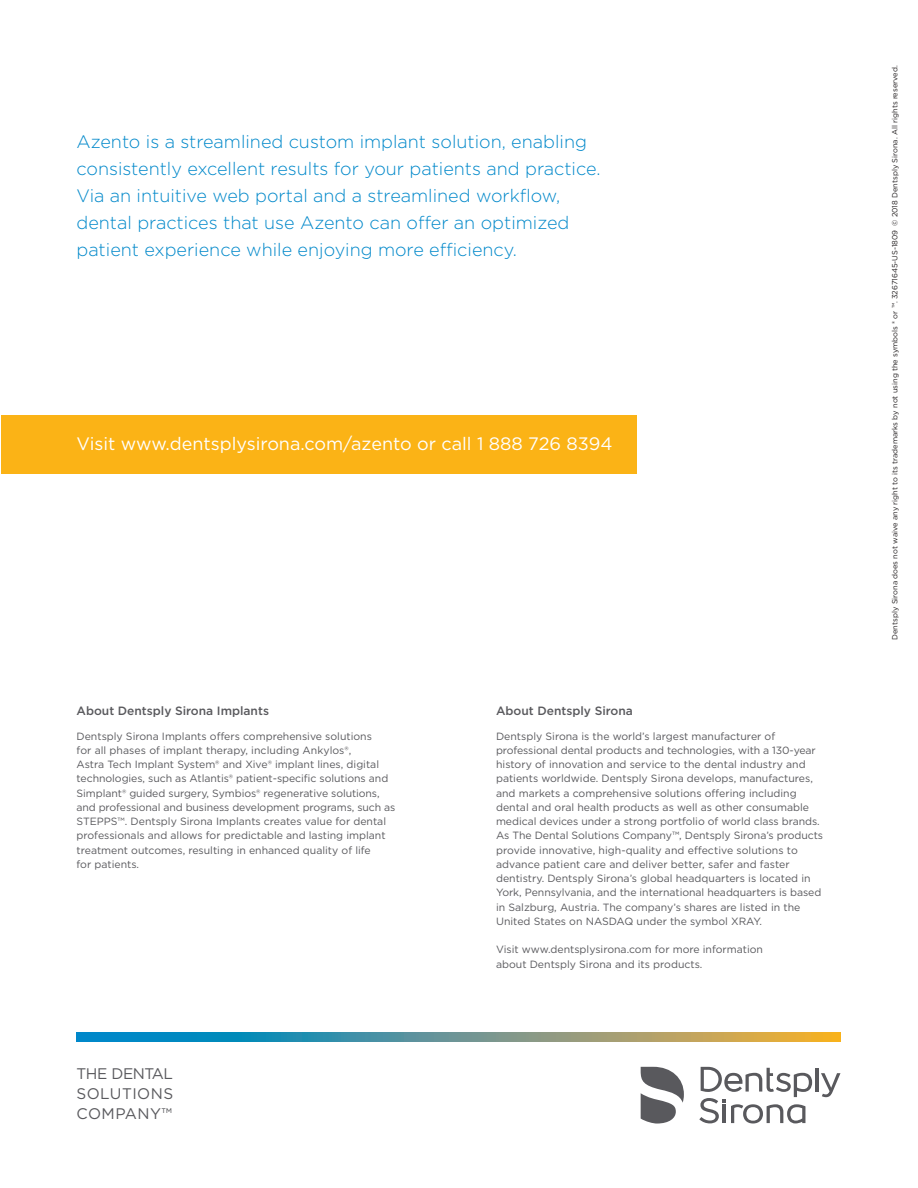
<style>
.page{position:relative;width:918px;height:1188px;background:#fff}
.page>*{position:absolute;margin:0;border:0;box-sizing:border-box;transform-origin:0 0}
.Ingress{font:300 18px/27px "Gotham";color:#0088ca}
.Ingress-2{font:18px "Gotham";color:#fff}
.t1{font:15.3px/20px "Gotham";letter-spacing:.03em;color:#59595d;text-align:justify}
.t2{font:500 12px "Gotham";color:#59595d}
.t3{font:10.5px/14.2px "Gotham";color:#59595d}
.t4{font:7.5px "Gotham";color:#231f20}
</style>
<div class="page">
<svg style="left:77px;top:1032px;width:763px;height:10px;background:#6a978c"></svg>
<hr style="left:815px;top:1068px;width:3px;height:24px;background:#59595d">
<svg style="left:821px;top:1073px;width:19px;height:24px"></svg>
<svg style="left:699px;top:1067px;width:113px;height:57px"></svg>
<svg style="left:641px;top:1067px;width:43px;height:57px"></svg>
<div style="left:1px;top:415px;width:635px;height:58px;background:#fbb316"></div>
<p class="Ingress" style="left:77px;top:128px;width:525px">Azento is a streamlined custom implant solution, enabling consistently excellent results for your patients and practice.<br>Via an intuitive web portal and a streamlined workflow, dental practices that use Azento can offer an optimized patient experience while enjoying more efficiency.</p>
<p class="Ingress-2" style="left:77px;top:432px;width:538px">Visit www.dentsplysirona.com/azento or call 1 888 726 8394</p>
<p class="t2" style="left:77px;top:703px;width:194px">About Dentsply Sirona Implants</p>
<p class="t3" style="left:77px;top:729px;width:320px">Dentsply Sirona Implants offers comprehensive solutions<br>for all phases of implant therapy, including Ankylos®,<br>Astra Tech Implant System® and Xive® implant lines, digital technologies, such as Atlantis® patient-specific solutions and Simplant® guided surgery, Symbios® regenerative solutions, and professional and business development programs, such as STEPPS™. Dentsply Sirona Implants creates value for dental professionals and allows for predictable and lasting implant treatment outcomes, resulting in enhanced quality of life<br>for patients.</p>
<p class="t1" style="left:77px;top:1063px;width:98px">THE DENTAL SOLUTIONS COMPANY™</p>
<p class="t2" style="left:496px;top:703px;width:138px">About Dentsply Sirona</p>
<p class="t3" style="left:496px;top:729px;width:325px">Dentsply Sirona is the world’s largest manufacturer of professional dental products and technologies, with a 130-year history of innovation and service to the dental industry and patients worldwide. Dentsply Sirona develops, manufactures, and markets a comprehensive solutions offering including dental and oral health products as well as other consumable medical devices under a strong portfolio of world class brands.</p>
<p class="t3" style="left:496px;top:828px;width:329px">As The Dental Solutions Company™, Dentsply Sirona’s products provide innovative, high-quality and effective solutions to advance patient care and deliver better, safer and faster dentistry. Dentsply Sirona’s global headquarters is located in York, Pennsylvania, and the international headquarters is based in Salzburg, Austria. The company’s shares are listed in the United States on NASDAQ under the symbol XRAY.</p>
<p class="t3" style="left:496px;top:942px;width:269px">Visit www.dentsplysirona.com for more information about Dentsply Sirona and its products.</p>
<p class="t4" style="left:890px;top:640px;width:576px;rotate:-90deg">Dentsply Sirona does not waive any right to its trademarks by not using the symbols ® or ™. 32671645-US-1809 © 2018 Dentsply Sirona. All rights reserved.</p>
</div>
